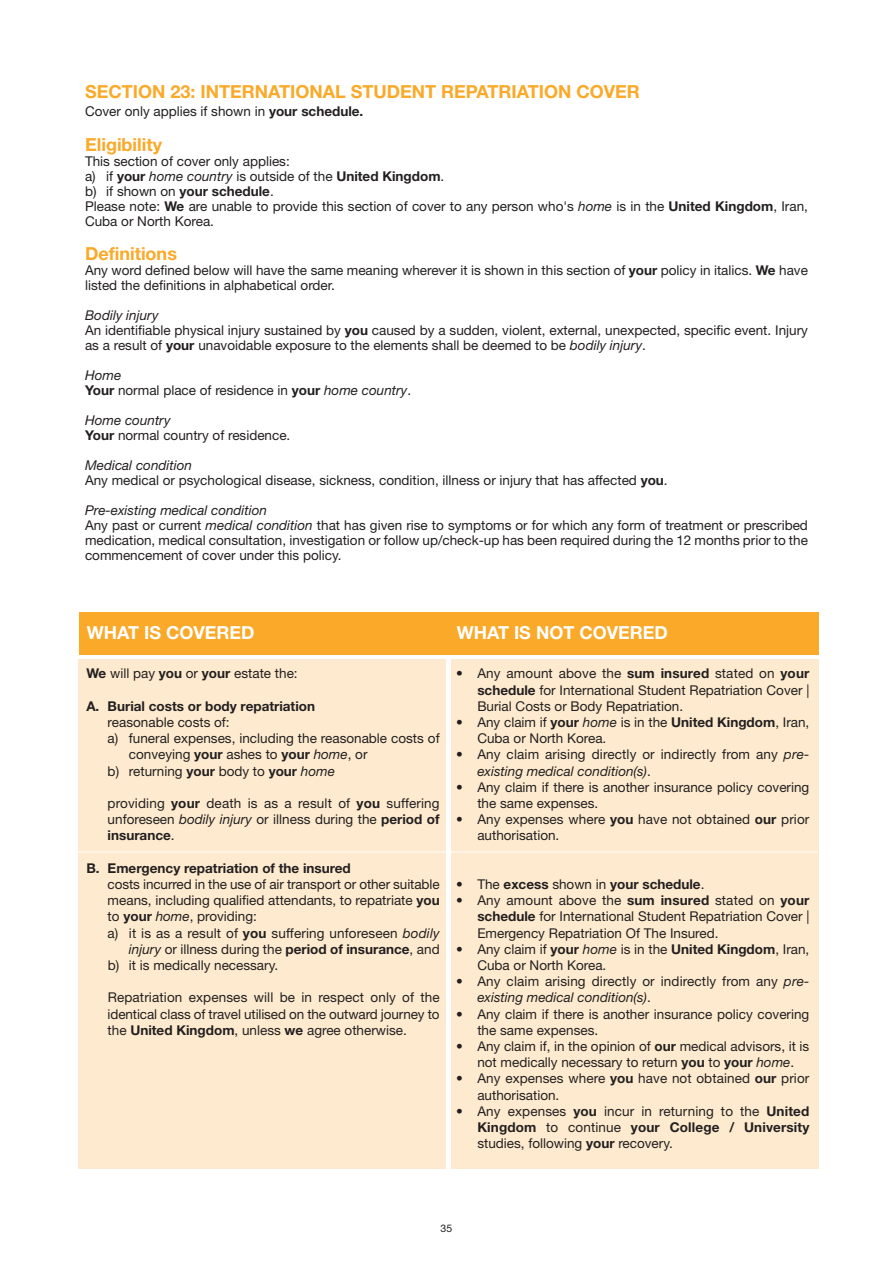
<style>
.page{position:relative;width:893px;height:1263px;background:#fff}
.page>*{position:absolute;margin:0;border:0;box-sizing:border-box;transform-origin:0 0}
.t1{font:700 18px "Helvetica Neue LT Std";color:#faa928}
.t2{font:700 18px "Helvetica Neue LT Std";color:#fff}
.t3{font:13.5px/16.2px "Helvetica Neue LT Std";color:#231f20}
.t4{font:700 13.5px "Helvetica Neue LT Std";color:#231f20}
.t5{font:10.5px "Helvetica Neue LT Std";color:#231f20}
.s1{font-weight:700}
.s2{font-style:italic}
.s3{font-weight:400}
</style>
<div class="page">
<div style="left:79px;top:659px;width:367px;height:509px;background:#feebcf"></div>
<div style="left:451px;top:659px;width:367px;height:509px;background:#feebcf"></div>
<div style="left:79px;top:612px;width:739px;height:43px;background:#faa928"></div>
<hr style="left:78px;top:852px;width:739px;height:1px;background:#fff">
<h1 class="t1" style="left:85px;top:85px;width:556px">SECTION 23: INTERNATIONAL STUDENT REPATRIATION COVER</h1>
<p class="t3" style="left:85px;top:105px;width:280px">Cover only applies if shown in <span class="s1">your schedule.</span></p>
<h1 class="t1" style="left:85px;top:138px;width:79px">Eligibility</h1>
<p class="t3" style="left:85px;top:155px;width:724px;line-height:15px">This section of cover only applies:<br>a) if <span class="s1">your</span> <span class="s2">home country</span> is outside of the <span class="s1">United Kingdom</span>.<br>b) if shown on <span class="s1">your schedule</span>.<br>Please note: <span class="s1">We</span> are unable to provide this section of cover to any person who's <span class="s2">home</span> is in the <span class="s1">United Kingdom</span>, Iran, Cuba or North Korea.</p>
<h1 class="t1" style="left:85px;top:247px;width:93px">Definitions</h1>
<p class="t3" style="left:85px;top:264px;width:724px;line-height:15px">Any word defined below will have the same meaning wherever it is shown in this section of <span class="s1">your</span> policy in italics. <span class="s1">We</span> have listed the definitions in alphabetical order.</p>
<p class="t3" style="left:85px;top:309px;width:724px;line-height:15px"><span class="s2">Bodily injury<br></span>An identifiable physical injury sustained by <span class="s1">you</span> caused by a sudden, violent, external, unexpected, specific event. Injury as a result of <span class="s1">your</span> unavoidable exposure to the elements shall be deemed to be <span class="s2">bodily injury</span>.</p>
<p class="t3" style="left:85px;top:369px;width:328px;line-height:15px"><span class="s2">Home<br></span><span class="s1">Your</span> normal place of residence in <span class="s1">your</span> <span class="s2">home country</span>.</p>
<p class="t3" style="left:85px;top:414px;width:207px;line-height:15px"><span class="s2">Home country<br></span><span class="s1">Your</span> normal country of residence.</p>
<p class="t3" style="left:85px;top:459px;width:584px;line-height:15px"><span class="s2">Medical condition<br></span>Any medical or psychological disease, sickness, condition, illness or injury that has affected <span class="s1">you</span>.</p>
<p class="t3" style="left:85px;top:504px;width:724px;line-height:15px"><span class="s2">Pre-existing medical condition<br></span>Any past or current <span class="s2">medical condition</span> that has given rise to symptoms or for which any form of treatment or prescribed medication, medical consultation, investigation or follow up/check-up has been required during the 12 months prior to the commencement of cover under this policy.</p>
<h1 class="t2" style="left:87px;top:626px;width:169px">WHAT IS COVERED</h1>
<h1 class="t2" style="left:457px;top:626px;width:213px">WHAT IS NOT COVERED</h1>
<p class="t3" style="left:86px;top:667px;width:213px"><span class="s1">We</span> will pay <span class="s1">you</span> or <span class="s1">your</span> estate the:</p>
<p class="t4" style="left:86px;top:701px;width:230px">A. Burial costs or body repatriation</p>
<p class="t3" style="left:108px;top:715px;width:124px">reasonable costs of:</p>
<p class="t3" style="left:108px;top:732px;width:333px">a) funeral expenses, including the reasonable costs of</p>
<p class="t3" style="left:129px;top:748px;width:240px">conveying <span class="s1">your</span> ashes to <span class="s1">your</span> <span class="s2">home</span>, or</p>
<p class="t3" style="left:108px;top:764px;width:229px">b) returning <span class="s1">your</span> body to <span class="s1">your</span> <span class="s2">home</span></p>
<p class="t3" style="left:108px;top:796px;width:333px;text-align:justify">providing <span class="s1">your</span> death is as a result of <span class="s1">you</span> suffering unforeseen <span class="s2">bodily injury</span> or illness during the <span class="s1">period of insurance</span>.</p>
<p class="t4" style="left:86px;top:863px;width:266px">B. Emergency repatriation of the insured</p>
<p class="t3" style="left:108px;top:877px;width:333px">costs incurred in the use of air transport or other suitable</p>
<p class="t3" style="left:108px;top:894px;width:333px">means, including qualified attendants, to repatriate <span class="s1">you</span></p>
<p class="t3" style="left:108px;top:910px;width:151px">to <span class="s1">your</span> <span class="s2">home</span>, providing:</p>
<p class="t3" style="left:108px;top:926px;width:333px">a) it is as a result of <span class="s1">you</span> suffering unforeseen <span class="s2">bodily</span></p>
<p class="t3" style="left:129px;top:942px;width:312px"><span class="s2">injury</span> or illness during the <span class="s1">period of insurance</span>, and</p>
<p class="t3" style="left:108px;top:958px;width:172px">b) it is medically necessary.</p>
<p class="t3" style="left:108px;top:991px;width:333px;text-align:justify">Repatriation expenses will be in respect only of the identical class of travel utilised on the outward journey to the <span class="s1">United Kingdom</span>, unless <span class="s1">we</span> agree otherwise.</p>
<p class="t3" style="left:477px;top:667px;width:333px;text-align:justify;text-indent:-21px">• Any amount above the <span class="s1">sum insured</span> stated on <span class="s1">your schedule</span> for International Student Repatriation Cover | Burial Costs or Body Repatriation.</p>
<p class="t3" style="left:477px;top:715px;width:333px;text-indent:-21px">• Any claim if <span class="s1">your</span> <span class="s2">home</span> is in the <span class="s1">United Kingdom</span>, Iran,<br>Cuba or North Korea.</p>
<p class="t3" style="left:477px;top:748px;width:333px;text-indent:-21px">• Any claim arising directly or indirectly from any <span class="s2">pre&shy;existing medical condition(s)</span>.</p>
<p class="t3" style="left:477px;top:780px;width:333px;text-indent:-21px">• Any claim if there is another insurance policy covering the same expenses.</p>
<p class="t3" style="left:477px;top:813px;width:333px;text-indent:-21px">• Any expenses where <span class="s1">you</span> have not obtained <span class="s1">our</span> prior authorisation.</p>
<p class="t4" style="left:456px;top:879px;width:250px"><span class="s3">• The</span> excess <span class="s3">shown in</span> your schedule<span class="s3">.</span></p>
<p class="t3" style="left:477px;top:894px;width:333px;text-align:justify;text-indent:-21px">• Any amount above the <span class="s1">sum insured</span> stated on <span class="s1">your schedule</span> for International Student Repatriation Cover | Emergency Repatriation Of The Insured.</p>
<p class="t3" style="left:477px;top:942px;width:333px;text-indent:-21px">• Any claim if <span class="s1">your</span> <span class="s2">home</span> is in the <span class="s1">United Kingdom</span>, Iran,<br>Cuba or North Korea.</p>
<p class="t3" style="left:477px;top:975px;width:333px;text-indent:-21px">• Any claim arising directly or indirectly from any <span class="s2">pre&shy;existing medical condition(s)</span>.</p>
<p class="t3" style="left:477px;top:1007px;width:333px;text-indent:-21px">• Any claim if there is another insurance policy covering the same expenses.</p>
<p class="t3" style="left:456px;top:1039px;width:355px;text-align:center">• Any claim if, in the opinion of <span class="s1">our</span> medical advisors, it is not medically necessary to return <span class="s1">you</span> to <span class="s1">your</span> <span class="s2">home</span>.</p>
<p class="t3" style="left:477px;top:1072px;width:333px;text-indent:-21px">• Any expenses where <span class="s1">you</span> have not obtained <span class="s1">our</span> prior authorisation.</p>
<p class="t3" style="left:477px;top:1104px;width:333px;text-align:justify;text-indent:-21px">• Any expenses <span class="s1">you</span> incur in returning to the <span class="s1">United Kingdom</span> to continue <span class="s1">your College / University </span>studies, following <span class="s1">your</span> recovery.</p>
<p class="t5" style="left:441px;top:1225px;width:13px">35</p>
</div>
